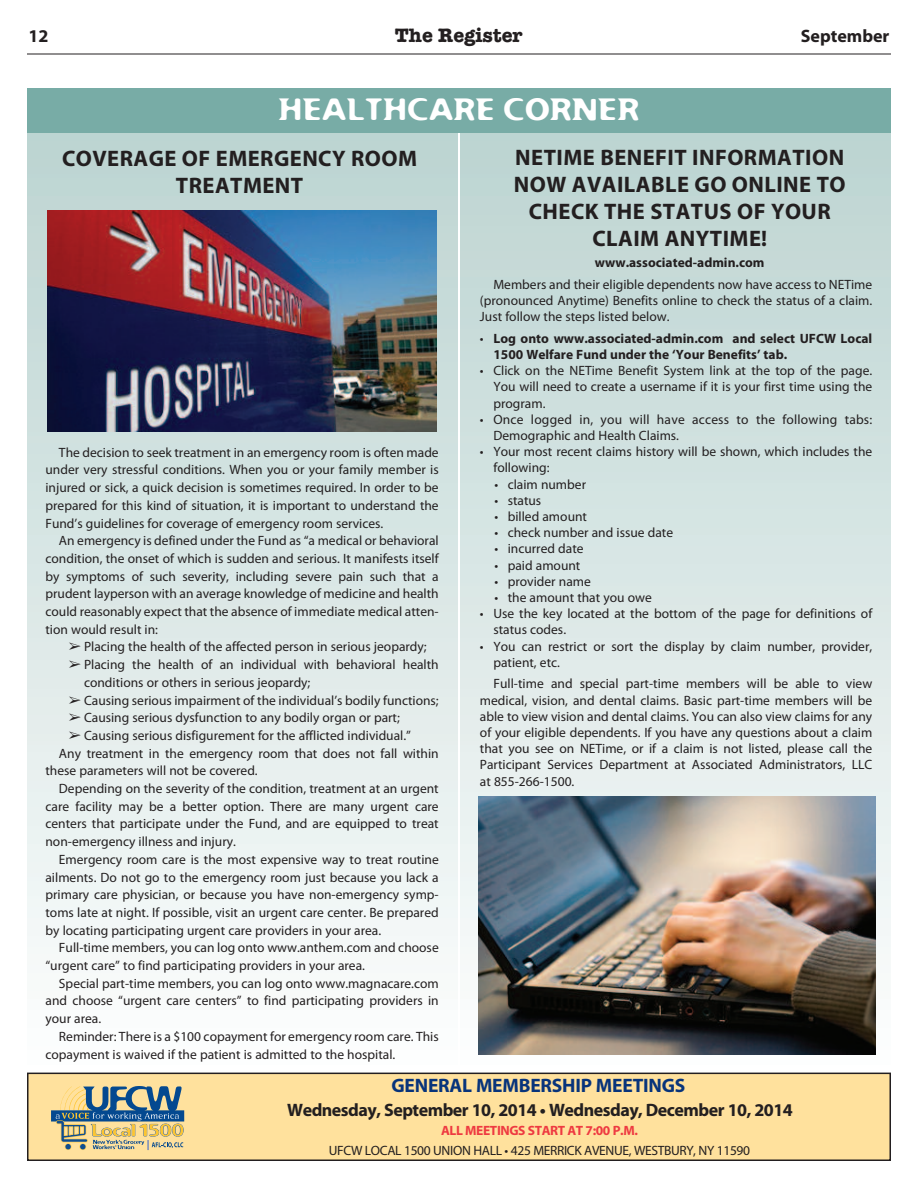
<style>
.page{position:relative;width:918px;height:1188px;background:#fff}
.page>*{position:absolute;margin:0;border:0;box-sizing:border-box;transform-origin:0 0}
.t1{font:30px "Flexure";color:#fff}
.t2{font:700 22.5px/27px "Myriad Pro";letter-spacing:.02em;color:#231f20;text-align:center}
.t3{font:700 19.5px "Myriad Pro";letter-spacing:-.01em;color:#08347b}
.t4{font:700 19.5px "American Typewriter";color:#231f20}
.t5{font:700 18px "Myriad Pro";letter-spacing:-.03em;color:#231f20}
.t6{font:700 18px "Myriad Pro";color:#231f20}
.t7{font:13.5px/16.2px "Myriad Pro";color:#231f20;text-align:justify}
.t8{font:700 13.5px/16.2px "Myriad Pro";color:#231f20}
.t9{font:13.5px "Myriad Pro";letter-spacing:-.025em;color:#231f20}
.t10{font:700 13.5px "Myriad Pro";letter-spacing:-.03em;color:#ee3a41}
.s1{font-weight:400}
</style>
<div class="page">
<div style="left:461px;top:131px;width:430px;height:936px;background:linear-gradient(to bottom,#bbd3d1,#fcfdfd)"></div>
<div style="left:27px;top:131px;width:430px;height:935px;background:linear-gradient(to bottom,#bad3d0,#fcfdfd)"></div>
<div style="left:27px;top:88px;width:864px;height:45px;background:#78aca6"></div>
<hr style="left:27px;top:54px;width:864px;height:1px;background:#231f20">
<img style="left:47px;top:211px;width:390px;height:220px">
<img style="left:479px;top:796px;width:397px;height:259px">
<div style="left:28px;top:1073px;width:862px;height:87px;background:#ffe19d"></div>
<div style="left:27px;top:1073px;width:864px;height:88px;border:2px solid #231f20"></div>
<svg style="left:51px;top:1086px;width:133px;height:64px"></svg>
<svg style="left:69px;top:643px;width:12px;height:7px"></svg>
<svg style="left:69px;top:660px;width:12px;height:8px"></svg>
<svg style="left:69px;top:696px;width:12px;height:7px"></svg>
<svg style="left:69px;top:714px;width:12px;height:7px"></svg>
<svg style="left:69px;top:731px;width:12px;height:8px"></svg>
<h3 class="t5" style="left:28px;top:24px;width:21px">12</h3>
<h3 class="t4" style="left:395px;top:23px;width:129px">The Register</h3>
<h3 class="t6" style="left:801px;top:24px;width:90px">September</h3>
<h1 class="t1" style="left:279px;top:91px;width:362px">HEALTHCARE CORNER</h1>
<h2 class="t2" style="left:62px;top:144px;width:357px">COVERAGE OF EMERGENCY ROOM<br>TREATMENT</h2>
<p class="t7" style="left:45px;top:443px;width:395px;line-height:17.7px;text-indent:14px">The decision to seek treatment in an emergency room is often made under very stressful conditions. When you or your family member is injured or sick, a quick decision is sometimes required. In order to be prepared for this kind of situation, it is important to understand the Fund’s guidelines for coverage of emergency room services.</p>
<p class="t7" style="left:45px;top:532px;width:395px;line-height:17.7px;text-indent:13px">An emergency is defined under the Fund as “a medical or behavioral condition, the onset of which is sudden and serious. It manifests itself by symptoms of such severity, including severe pain such that a prudent layperson with an average knowledge of medicine and health could reasonably expect that the absence of immediate medical atten&shy;tion would result in:</p>
<p class="t7" style="left:84px;top:639px;width:344px">Placing the health of the affected person in serious jeopardy;</p>
<p class="t7" style="left:84px;top:656px;width:356px">Placing the health of an individual with behavioral health</p>
<p class="t7" style="left:84px;top:674px;width:228px">conditions or others in serious jeopardy;</p>
<p class="t7" style="left:84px;top:692px;width:356px">Causing serious impairment of the individual’s bodily functions;</p>
<p class="t7" style="left:84px;top:709px;width:317px">Causing serious dysfunction to any bodily organ or part;</p>
<p class="t7" style="left:84px;top:727px;width:328px">Causing serious disfigurement for the afflicted individual.”</p>
<p class="t7" style="left:59px;top:745px;width:381px">Any treatment in the emergency room that does not fall within</p>
<p class="t7" style="left:45px;top:762px;width:214px">these parameters will not be covered.</p>
<p class="t7" style="left:59px;top:780px;width:381px">Depending on the severity of the condition, treatment at an urgent</p>
<p class="t7" style="left:45px;top:798px;width:395px">care facility may be a better option. There are many urgent care</p>
<p class="t7" style="left:45px;top:816px;width:395px">centers that participate under the Fund, and are equipped to treat</p>
<p class="t7" style="left:45px;top:833px;width:192px">non-emergency illness and injury.</p>
<p class="t7" style="left:59px;top:851px;width:381px">Emergency room care is the most expensive way to treat routine</p>
<p class="t7" style="left:45px;top:869px;width:395px">ailments. Do not go to the emergency room just because you lack a</p>
<p class="t7" style="left:45px;top:886px;width:395px">primary care physician, or because you have non-emergency symp-</p>
<p class="t7" style="left:45px;top:904px;width:395px">toms late at night. If possible, visit an urgent care center. Be prepared</p>
<p class="t7" style="left:45px;top:922px;width:337px">by locating participating urgent care providers in your area.</p>
<p class="t7" style="left:59px;top:939px;width:381px">Full-time members, you can log onto www.anthem.com and choose</p>
<p class="t7" style="left:45px;top:957px;width:321px">“urgent care” to find participating providers in your area.</p>
<p class="t7" style="left:59px;top:975px;width:381px">Special part-time members, you can log onto www.magnacare.com</p>
<p class="t7" style="left:45px;top:993px;width:395px">and choose “urgent care centers” to find participating providers in</p>
<p class="t7" style="left:45px;top:1010px;width:57px">your area.</p>
<p class="t7" style="left:59px;top:1028px;width:381px">Reminder: There is a $100 copayment for emergency room care. This</p>
<p class="t7" style="left:46px;top:1046px;width:351px">copayment is waived if the patient is admitted to the hospital.</p>
<h2 class="t2" style="left:514px;top:144px;width:333px">NETIME BENEFIT INFORMATION<br>NOW AVAILABLE GO ONLINE TO<br>CHECK THE STATUS OF YOUR<br>CLAIM ANYTIME!</h2>
<p class="t8" style="left:595px;top:254px;width:171px">www.associated-admin.com</p>
<p class="t7" style="left:480px;top:276px;width:394px;text-indent:14px">Members and their eligible dependents now have access to NETime (pronounced Anytime) Benefits online to check the status of a claim.<br>Just follow the steps listed below.</p>
<p class="t8" style="left:493px;top:330px;width:380px;text-indent:-14px"><span class="s1">•</span> Log onto www.associated-admin.com and select UFCW Local<br>1500 Welfare Fund under the ‘Your Benefits’ tab.</p>
<p class="t7" style="left:493px;top:362px;width:380px;text-indent:-13px">• Click on the NETime Benefit System link at the top of the page.<br>You will need to create a username if it is your first time using the program.</p>
<p class="t7" style="left:493px;top:411px;width:380px;text-indent:-14px">• Once logged in, you will have access to the following tabs:<br>Demographic and Health Claims.</p>
<p class="t7" style="left:493px;top:443px;width:380px;text-indent:-14px">• Your most recent claims history will be shown, which includes the following:</p>
<p class="t7" style="left:494px;top:476px;width:93px">• claim number</p>
<p class="t7" style="left:494px;top:492px;width:48px">• status</p>
<p class="t7" style="left:494px;top:508px;width:94px">• billed amount</p>
<p class="t7" style="left:494px;top:524px;width:180px">• check number and issue date</p>
<p class="t7" style="left:494px;top:541px;width:91px">• incurred date</p>
<p class="t7" style="left:494px;top:557px;width:88px">• paid amount</p>
<p class="t7" style="left:494px;top:573px;width:98px">• provider name</p>
<p class="t7" style="left:494px;top:589px;width:159px">• the amount that you owe</p>
<p class="t7" style="left:493px;top:605px;width:380px;text-indent:-14px">• Use the key located at the bottom of the page for definitions of status codes.</p>
<p class="t7" style="left:493px;top:638px;width:380px;text-indent:-14px">• You can restrict or sort the display by claim number, provider, patient, etc.</p>
<p class="t7" style="left:480px;top:676px;width:394px;text-indent:13px">Full-time and special part-time members will be able to view medical, vision, and dental claims. Basic part-time members will be able to view vision and dental claims. You can also view claims for any of your eligible dependents. If you have any questions about a claim that you see on NETime, or if a claim is not listed, please call the Participant Services Department at Associated Administrators, LLC at 855-266-1500.</p>
<h3 class="t3" style="left:392px;top:1073px;width:295px">GENERAL MEMBERSHIP MEETINGS</h3>
<h3 class="t5" style="left:287px;top:1098px;width:507px">Wednesday, September 10, 2014 • Wednesday, December 10, 2014</h3>
<p class="t10" style="left:441px;top:1122px;width:198px">ALL MEETINGS START AT 7:00 P.M.</p>
<p class="t9" style="left:329px;top:1142px;width:423px">UFCW LOCAL 1500 UNION HALL • 425 MERRICK AVENUE, WESTBURY, NY 11590</p>
</div>
